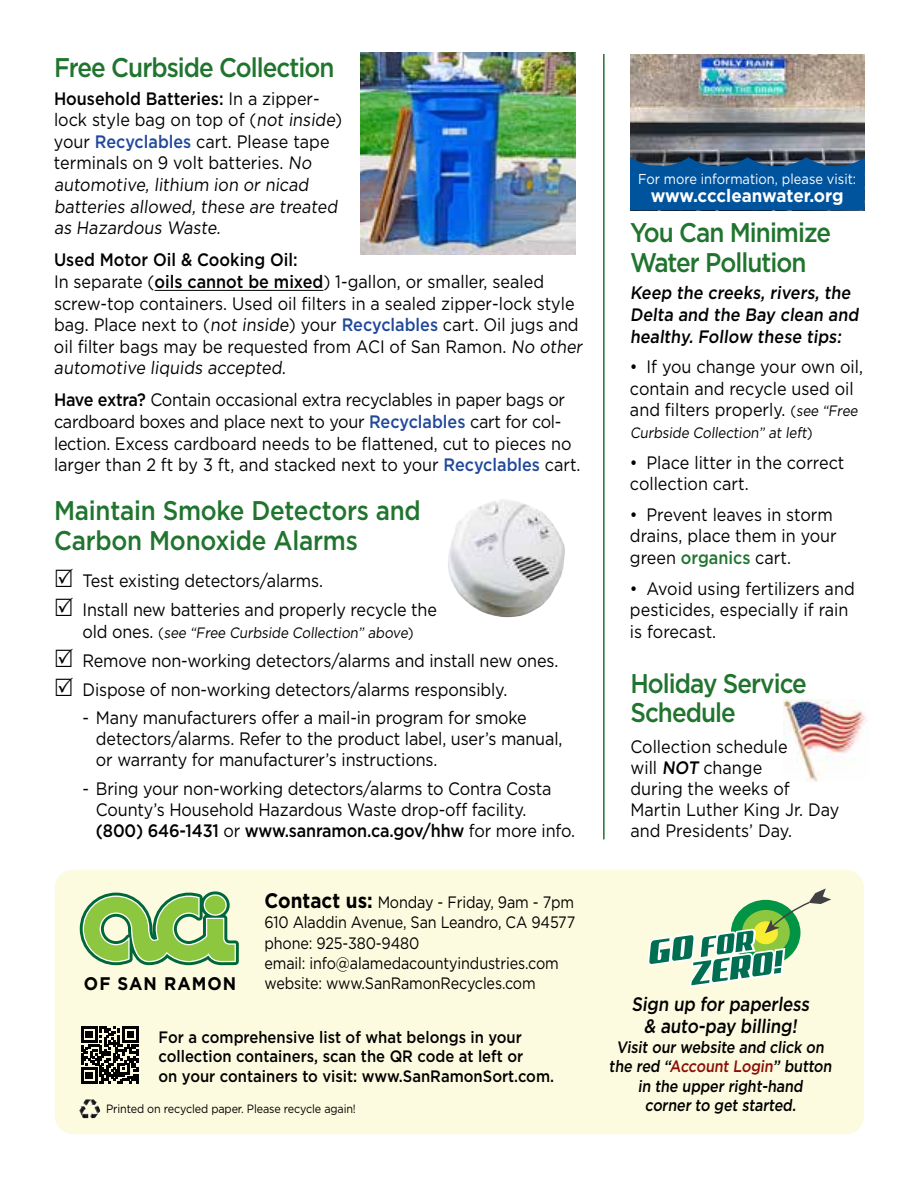
<style>
.page{position:relative;width:918px;height:1188px;background:#fff}
.page>*{position:absolute;margin:0;border:0;box-sizing:border-box;transform-origin:0 0}
.t1{font:500 27px/30px "Gotham";letter-spacing:-.04em;color:#20742e;scale:.9 1}
.t2{font:500 27px/30px "Gotham";letter-spacing:-.01em;color:#20742e;scale:.9 1}
.t3{font:500 19.5px/22.5px "Gotham";color:#000;text-align:center;scale:.87 1}
.t4{font:700 18.3px "Gotham";letter-spacing:.06em;color:#000;scale:.93 1}
.t5{font:18px/21.6px "Gotham";letter-spacing:-.01em;color:#000;scale:.9 1}
.t6{font:500 18px/21.6px "Gotham";color:#000;scale:.9 1}
.t7{font:700 18px "Gotham";letter-spacing:-.01em;color:#fff;scale:.95 1}
.t8{font:16.5px/20.2px "Gotham";letter-spacing:-.01em;color:#000;scale:.87 1}
.t9{font:500 16.5px/19.5px "Gotham";color:#000;scale:.9 1}
.t10{font:500 16.5px/19.5px "Gotham";color:#000;text-align:center;scale:.87 1}
.t11{font:15px "Gotham";color:#000;scale:.9 1}
.t12{font:14.4px "Gotham";color:#fff;scale:.9 1}
.t13{font:12px "Gotham";letter-spacing:-.01em;color:#000;scale:.9 1}
.s1{font-weight:500}
.s2{font-weight:500;color:#20489a}
.s3{font-size:18px}
.s4{font-weight:700;font-size:21px}
.s5{font-size:15px}
.s6{font-weight:500;color:#20742e}
.s7{color:#8b0f04}
</style>
<div class="page">
<img style="left:784px;top:699px;width:83px;height:83px">
<hr style="left:603px;top:54px;width:2px;height:785px;background:#20742e">
<hr style="left:155px;top:290px;width:168px;height:1px;background:#000">
<img style="left:448px;top:499px;width:55px;height:82px">
<img style="left:361px;top:53px;width:215px;height:202px">
<img style="left:630px;top:54px;width:235px;height:157px">
<svg style="left:630px;top:157px;width:235px;height:53px;background:#085294"></svg>
<div style="left:55px;top:870px;width:809px;height:264px;background:#fdfbdf;border-radius:18px"></div>
<svg style="left:80px;top:891px;width:159px;height:74px"></svg>
<svg style="left:648px;top:888px;width:183px;height:99px"></svg>
<svg style="left:90px;top:1099px;width:3px;height:5px"></svg>
<svg style="left:81px;top:1026px;width:57px;height:57px"></svg>
<h1 class="t1" style="left:54px;top:52px;width:313px">Free Curbside Collection</h1>
<p class="t5" style="left:54px;top:87px;width:322px"><span class="s1">Household Batteries:</span> In a zipper&shy;lock style bag on top of (not inside) your <span class="s2">Recyclables</span> cart. Please tape terminals on 9 volt batteries. No automotive, lithium ion or nicad batteries allowed, these are treated as Hazardous Waste.</p>
<p class="t5" style="left:54px;top:249px;width:592px"><span class="s1">Used Motor Oil &amp; Cooking Oil:<br></span>In separate (<span class="s1">oils cannot be mixed</span>) 1-gallon, or smaller, sealed screw-top containers. Used oil filters in a sealed zipper-lock style bag. Place next to (not inside) your <span class="s2">Recyclables</span> cart. Oil jugs and oil filter bags may be requested from ACI of San Ramon. No other automotive liquids accepted.</p>
<p class="t5" style="left:54px;top:389px;width:587px"><span class="s1">Have extra?</span> Contain occasional extra recyclables in paper bags or cardboard boxes and place next to your <span class="s2">Recyclables</span> cart for col&shy;lection. Excess cardboard needs to be flattened, cut to pieces no larger than 2 ft by 3 ft, and stacked next to your <span class="s2">Recyclables</span> cart.</p>
<h1 class="t2" style="left:54px;top:495px;width:409px">Maintain Smoke Detectors and<br>Carbon Monoxide Alarms</h1>
<p class="t5" style="left:82px;top:566px;width:395px;line-height:29.1px">Test existing detectors/alarms.<br>Install new batteries and properly recycle the</p>
<p class="t11" style="left:82px;top:623px;width:370px"><span class="s3">o l d o n e s .</span> ( see “Free Curbside Collection” above)</p>
<p class="t5" style="left:82px;top:645px;width:530px;line-height:29.1px">Remove non-working detectors/alarms and install new ones.<br>Dispose of non-working detectors/alarms responsibly.</p>
<p class="t5" style="left:96px;top:707px;width:520px;line-height:21px;text-indent:-13px">- Many manufacturers offer a mail-in program for smoke detectors/alarms. Refer to the product label, user’s manual, or warranty for manufacturer’s instructions.</p>
<p class="t5" style="left:96px;top:778px;width:534px;line-height:21px;text-indent:-13px">- Bring your non-working detectors/alarms to Contra Costa<br>County’s Household Hazardous Waste drop-off facility. <span class="s1">(800) 646-1431</span> or <span class="s1">www.sanramon.ca.gov/hhw</span> for more info.</p>
<p class="t4" style="left:84px;top:971px;width:165px">OF SAN RAMON</p>
<p class="t8" style="left:265px;top:892px;width:359px"><span class="s4">Contact us:</span> Monday - Friday, 9am - 7pm 610 Aladdin Avenue, San Leandro, CA 94577 phone: 925-380-9480<br>email: info@alamedacountyindustries.com website: www.SanRamonRecycles.com</p>
<p class="t9" style="left:159px;top:1027px;width:441px">For a comprehensive list of what belongs in your collection containers, scan the QR code at left or<br>on your containers to visit: www.SanRamonSort.com.</p>
<p class="t13" style="left:106px;top:1101px;width:279px">Printed on recycled paper. Please recycle again!</p>
<p class="t12" style="left:638px;top:170px;width:244px">For more information, please visit:</p>
<p class="t7" style="left:651px;top:184px;width:205px">www.cccleanwater.org</p>
<h1 class="t1" style="left:630px;top:217px;width:225px">You Can Minimize<br>Water Pollution</h1>
<p class="t6" style="left:630px;top:282px;width:259px">Keep the creeks, rivers, the<br>Delta and the Bay clean and healthy. Follow these tips:</p>
<p class="t5" style="left:630px;top:356px;width:260px">• If you change your own oil, contain and recycle used oil and filters properly. <span class="s5">(see “Free</span></p>
<p class="t11" style="left:630px;top:423px;width:205px">Curbside Collection” at left)</p>
<p class="t5" style="left:630px;top:451px;width:240px">• Place litter in the correct collection cart.</p>
<p class="t5" style="left:630px;top:503px;width:231px">• Prevent leaves in storm drains, place them in your green <span class="s6">organics</span> cart.</p>
<p class="t5" style="left:630px;top:577px;width:251px">• Avoid using fertilizers and pesticides, especially if rain is forecast.</p>
<h1 class="t1" style="left:630px;top:669px;width:198px;line-height:28.5px">Holiday Service<br>Schedule</h1>
<p class="t5" style="left:630px;top:736px;width:234px;line-height:21px">Collection schedule<br>will <span class="s1">NOT</span> change<br>during the weeks of<br>Martin Luther King Jr. Day and Presidents’ Day.</p>
<p class="t3" style="left:632px;top:992px;width:209px">Sign up for paperless &amp; auto-pay billing!</p>
<p class="t10" style="left:609px;top:1037px;width:261px">Visit our website and click on the red “<span class="s7">Account Login</span>” button in the upper right-hand<br>corner to get started.</p>
</div>
